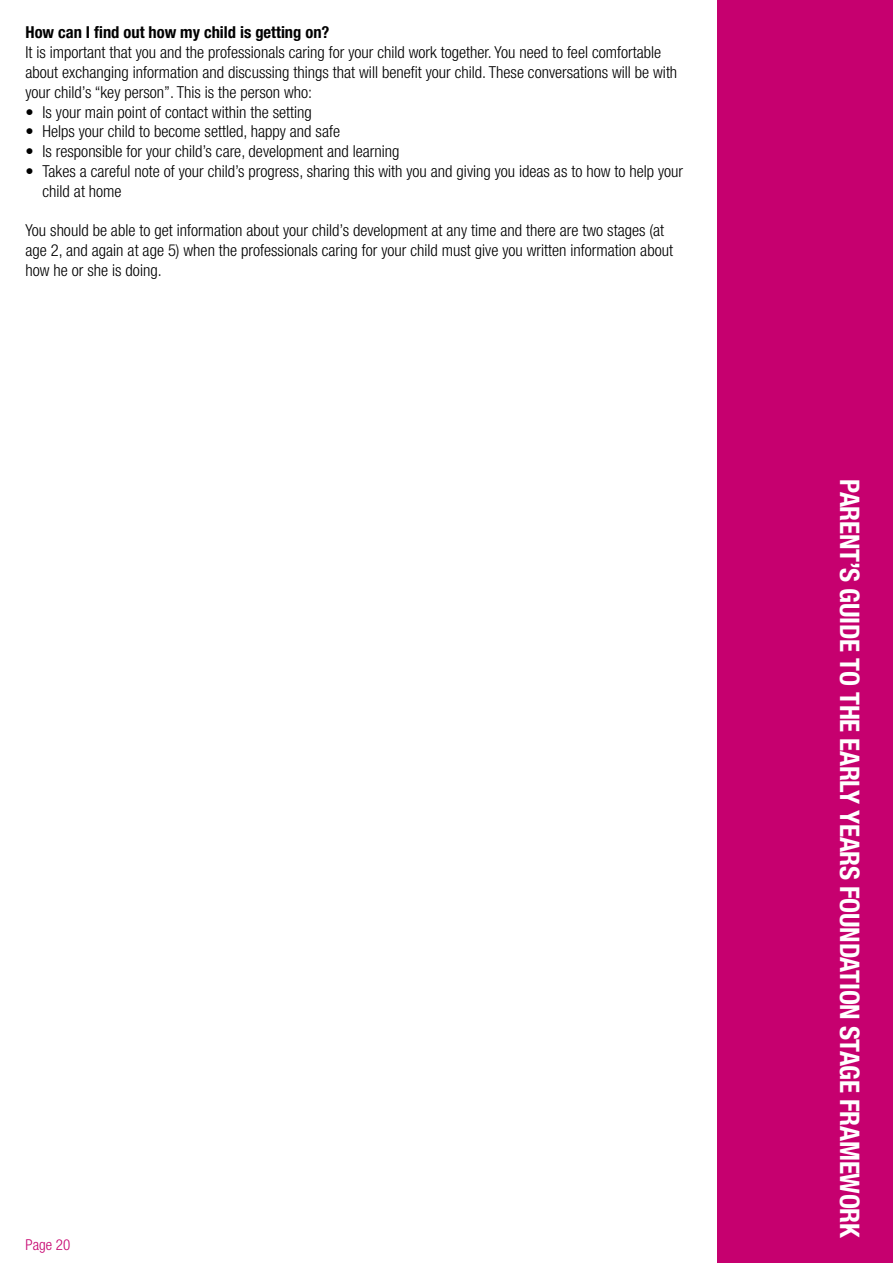
<style>
.page{position:relative;width:893px;height:1263px;background:#fff}
.page>*{position:absolute;margin:0;border:0;box-sizing:border-box;transform-origin:0 0}
.t1{font:700 condensed 27px "Helvetica Neue";letter-spacing:-.01em;color:#fff}
.t2{font:300 condensed 16.5px/19.8px "Helvetica Neue";color:#000}
.t3{font:700 condensed 16.5px "Helvetica Neue";color:#000}
.t4{font:300 condensed 15px "Helvetica Neue";color:#c6006f}
</style>
<div class="page">
<div style="left:718px;top:0;width:175px;height:1263px;background:#c6006f"></div>
<p class="t3" style="left:26px;top:22px;width:305px">How can I find out how my child is getting on?</p>
<p class="t2" style="left:26px;top:42px;width:653px">It is important that you and the professionals caring for your child work together. You need to feel comfortable about exchanging information and discussing things that will benefit your child. These conversations will be with your child’s “key person”. This is the person who:</p>
<p class="t2" style="left:26px;top:102px;width:288px">• Is your main point of contact within the setting</p>
<p class="t2" style="left:26px;top:121px;width:316px">• Helps your child to become settled, happy and safe</p>
<p class="t2" style="left:26px;top:141px;width:375px">• Is responsible for your child’s care, development and learning</p>
<p class="t2" style="left:43px;top:161px;width:642px;text-indent:-17px">• Takes a careful note of your child’s progress, sharing this with you and giving you ideas as to how to help your child at home</p>
<p class="t2" style="left:26px;top:220px;width:649px">You should be able to get information about your child’s development at any time and there are two stages (at age 2, and again at age 5) when the professionals caring for your child must give you written information about how he or she is doing.</p>
<p class="t4" style="left:26px;top:1236px;width:46px">Page 20</p>
<h1 class="t1" style="left:866px;top:479px;width:760px;rotate:90deg">PARENT’S GUIDE TO THE EARLY YEARS FOUNDATION STAGE FRAMEWORK</h1>
</div>
